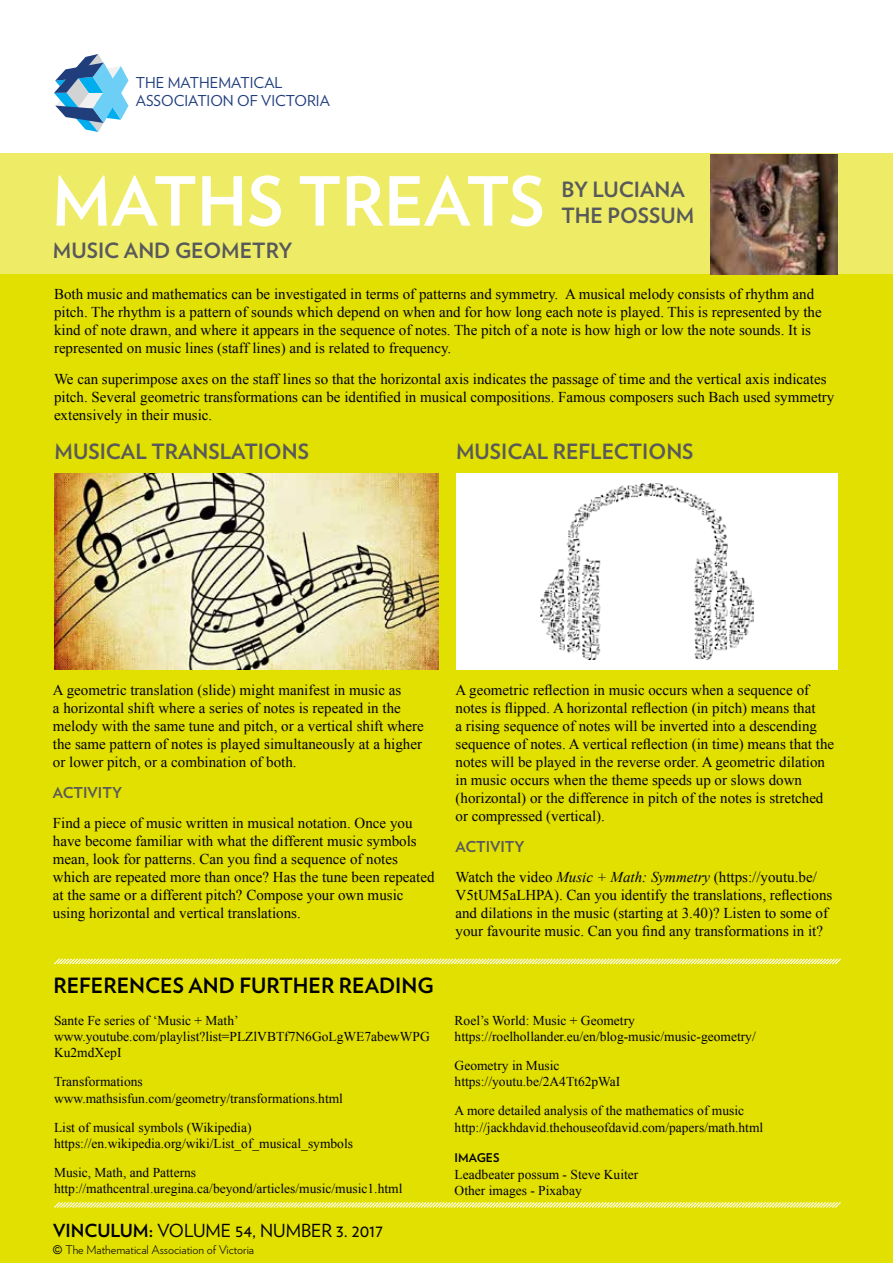
<style>
.page{position:relative;width:893px;height:1263px;background:#e2e000}
.page>*{position:absolute;margin:0;border:0;box-sizing:border-box;transform-origin:0 0}
.t1{font:700 67.5px "Verlag";color:#fff}
.t2{font:700 21px/25.2px "Verlag";color:#58595b}
.t3{font:700 21px "Verlag";color:#000}
.t4{font:18px "Verlag";color:#000}
.t5{font:15px/18px "Times New Roman";color:#000}
.t6{font:15px/18px "Verlag";color:#203d7c}
.t7{font:700 15px "Verlag";color:#58595b}
.t8{font:13.5px/16.2px "Times New Roman";color:#000}
.t9{font:300 12px "Verlag";color:#000}
.t10{font:700 12px "Verlag";color:#000}
.s1{font-weight:700}
.s2{font-family:"Arial";font-weight:400}
.s3{font-style:italic}
</style>
<div class="page">
<div style="left:0;top:0;width:893px;height:154px;background:#fff"></div>
<div style="left:0;top:153px;width:893px;height:120px;background:#eeec66"></div>
<img style="left:710px;top:154px;width:127px;height:120px">
<svg style="left:54px;top:958px;width:787px;height:7px"></svg>
<svg style="left:54px;top:1202px;width:787px;height:6px;background:#eeed74"></svg>
<div style="left:456px;top:473px;width:381px;height:197px;background:#fff"></div>
<svg style="left:54px;top:54px;width:75px;height:78px"></svg>
<img style="left:55px;top:473px;width:384px;height:197px">
<img style="left:540px;top:484px;width:213px;height:176px">
<p class="t6" style="left:136px;top:73px;width:196px">THE MATHEMATICAL<br>ASSOCIATION OF VICTORIA</p>
<h1 class="t1" style="left:52px;top:148px;width:495px">MATHS TREATS</h1>
<h2 class="t2" style="left:561px;top:176px;width:134px">BY LUCIANA<br>THE POSSUM</h2>
<h2 class="t2" style="left:53px;top:237px;width:241px">MUSIC AND GEOMETRY</h2>
<p class="t5" style="left:54px;top:285px;width:769px">Both music and mathematics can be investigated in terms of patterns and symmetry. A musical melody consists of rhythm and pitch. The rhythm is a pattern of sounds which depend on when and for how long each note is played. This is represented by the kind of note drawn, and where it appears in the sequence of notes. The pitch of a note is how high or low the note sounds. It is represented on music lines (staff lines) and is related to frequency.</p>
<p class="t5" style="left:54px;top:370px;width:782px">We can superimpose axes on the staff lines so that the horizontal axis indicates the passage of time and the vertical axis indicates pitch. Several geometric transformations can be identified in musical compositions. Famous composers such Bach used symmetry extensively in their music.</p>
<h2 class="t2" style="left:55px;top:438px;width:256px">MUSICAL TRANSLATIONS</h2>
<h2 class="t2" style="left:456px;top:438px;width:239px">MUSICAL REFLECTIONS</h2>
<p class="t5" style="left:53px;top:680px;width:372px">A geometric translation (slide) might manifest in music as<br>a horizontal shift where a series of notes is repeated in the melody with the same tune and pitch, or a vertical shift where the same pattern of notes is played simultaneously at a higher or lower pitch, or a combination of both.</p>
<p class="t7" style="left:53px;top:780px;width:71px">ACTIVITY</p>
<p class="t5" style="left:53px;top:814px;width:383px">Find a piece of music written in musical notation. Once you have become familiar with what the different music symbols mean, look for patterns. Can you find a sequence of notes which are repeated more than once? Has the tune been repeated at the same or a different pitch? Compose your own music using horizontal and vertical translations.</p>
<h2 class="t3" style="left:54px;top:969px;width:382px">REFERENCES AND FURTHER READING</h2>
<p class="t8" style="left:54px;top:1012px;width:377px">Sante Fe series of ‘Music + Math’ www.youtube.com/playlist?list=PLZlVBTf7N6GoLgWE7abewWPG<br>Ku2mdXepI</p>
<p class="t8" style="left:54px;top:1073px;width:290px">Transformations www.mathsisfun.com/geometry/transformations.html</p>
<p class="t8" style="left:54px;top:1119px;width:301px">List of musical symbols (Wikipedia) https://en.wikipedia.org/wiki/List_of_musical_symbols</p>
<p class="t8" style="left:54px;top:1164px;width:350px">Music, Math, and Patterns http://mathcentral.uregina.ca/beyond/articles/music/music1.html</p>
<p class="t4" style="left:53px;top:1217px;width:331px"><span class="s1">VINCULUM:</span> VOLUME 54, NUMBER 3. 2017</p>
<p class="t9" style="left:53px;top:1240px;width:203px"><span class="s2">©</span> The Mathematical Association of Victoria</p>
<p class="t5" style="left:455px;top:680px;width:380px">A geometric reflection in music occurs when a sequence of notes is flipped. A horizontal reflection (in pitch) means that<br>a rising sequence of notes will be inverted into a descending sequence of notes. A vertical reflection (in time) means that the notes will be played in the reverse order. A geometric dilation in music occurs when the theme speeds up or slows down (horizontal) or the difference in pitch of the notes is stretched or compressed (vertical).</p>
<p class="t7" style="left:455px;top:834px;width:71px">ACTIVITY</p>
<p class="t5" style="left:455px;top:868px;width:378px">Watch the video <span class="s3">Music + Math: Symmetry</span> (https://youtu.be/ V5tUM5aLHPA). Can you identify the translations, reflections and dilations in the music (starting at 3.40)? Listen to some of your favourite music. Can you find any transformations in it?</p>
<p class="t8" style="left:455px;top:1012px;width:303px">Roel’s World: Music + Geometry https://roelhollander.eu/en/blog-music/music-geometry/</p>
<p class="t8" style="left:455px;top:1057px;width:167px">Geometry in Music https://youtu.be/2A4Tt62pWaI</p>
<p class="t8" style="left:455px;top:1102px;width:310px">A more detailed analysis of the mathematics of music http://jackhdavid.thehouseofdavid.com/papers/math.html</p>
<p class="t10" style="left:455px;top:1148px;width:46px">IMAGES</p>
<p class="t8" style="left:455px;top:1166px;width:185px">Leadbeater possum - Steve Kuiter<br>Other images - Pixabay</p>
</div>
